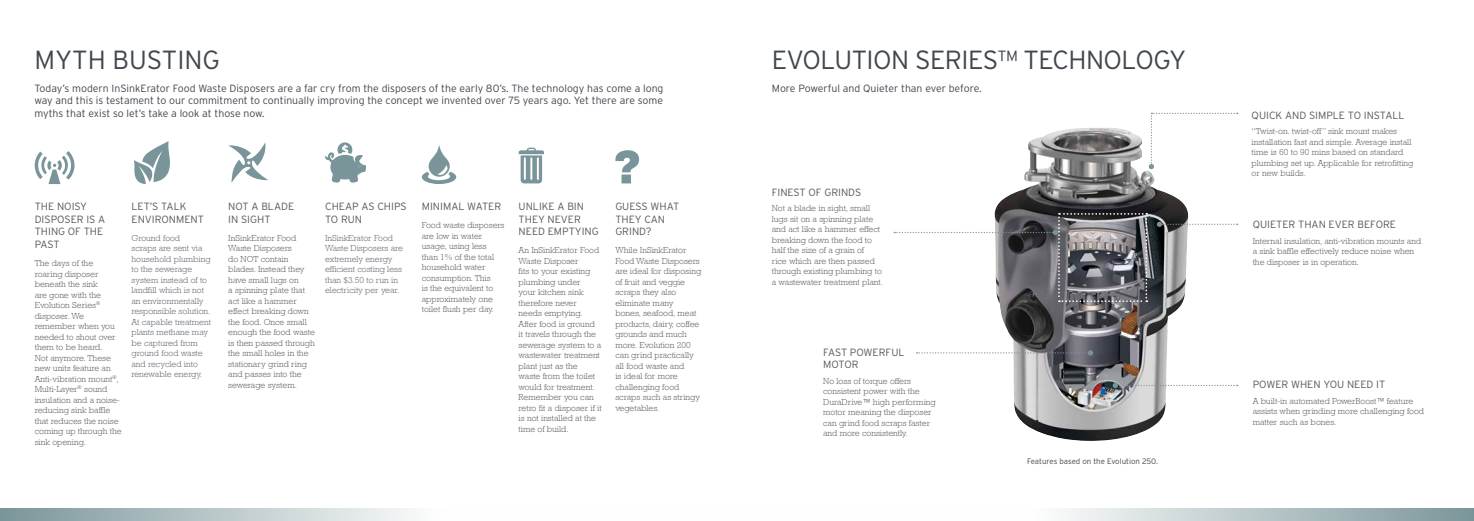
<style>
.page{position:relative;width:1474px;height:521px;background:#fff}
.page>*{position:absolute;margin:0;border:0;box-sizing:border-box;transform-origin:0 0}
.t1{font:300 26.25px "Interstate";letter-spacing:-.02em;color:#40474f}
.t2{font:300 26.25px "Interstate";color:#40474f}
.t3{font:300 10.5px/12.6px "Interstate";color:#40474f;text-align:justify}
.t4{font:300 10.5px/12.6px "Interstate";color:#58595b}
.t5{font:300 8.75px/10.5px "Rockwell";color:#58595b}
.t6{font:300 8.75px/10.5px "Rockwell";color:#5d636a}
.t7{font:300 7.88px "Interstate";color:#40474f}
</style>
<div class="page">
<img style="left:994px;top:128px;width:169px;height:313px">
<svg style="left:1148px;top:113px;width:89px;height:56px"></svg>
<svg style="left:1156px;top:222px;width:81px;height:5px"></svg>
<svg style="left:1112px;top:383px;width:125px;height:5px"></svg>
<svg style="left:894px;top:213px;width:253px;height:89px"></svg>
<svg style="left:916px;top:350px;width:177px;height:5px"></svg>
<svg style="left:134px;top:141px;width:36px;height:43px"></svg>
<svg style="left:228px;top:142px;width:40px;height:41px"></svg>
<svg style="left:35px;top:151px;width:39px;height:33px"></svg>
<svg style="left:325px;top:142px;width:41px;height:41px"></svg>
<svg style="left:422px;top:145px;width:34px;height:39px"></svg>
<svg style="left:518px;top:148px;width:26px;height:35px"></svg>
<svg style="left:615px;top:150px;width:24px;height:33px"></svg>
<svg style="left:0;top:508px;width:411px;height:13px"></svg>
<svg style="left:1064px;top:508px;width:409px;height:13px"></svg>
<h1 class="t2" style="left:34px;top:45px;width:187px">MYTH BUSTING</h1>
<p class="t3" style="left:34px;top:82px;width:630px">Today’s modern InSinkErator Food Waste Disposers are a far cry from the disposers of the early 80’s. The technology has come a long way and this is testament to our commitment to continually improving the concept we invented over 75 years ago. Yet there are some myths that exist so let’s take a look at those now.</p>
<p class="t4" style="left:35px;top:200px;width:72px">THE NOISY<br>DISPOSER IS A<br>THING OF THE<br>PAST</p>
<p class="t5" style="left:35px;top:258px;width:88px">The days of the roaring disposer beneath the sink<br>are gone with the<br>Evolution Series<sup>® </sup>disposer. We remember when you needed to shout over them to be heard.<br>Not anymore. These new units feature an<br>Anti-vibration mount<sup>®</sup>,<br>Multi-Layer<sup>®</sup> sound insulation and a noise&shy;reducing sink baffle that reduces the noise coming up through the sink opening.</p>
<p class="t4" style="left:131px;top:200px;width:74px">LET’S TALK<br>ENVIRONMENT</p>
<p class="t6" style="left:131px;top:232px;width:81px">Ground food<br>scraps are sent via household plumbing to the sewerage system instead of to landfill which is not an environmentally responsible solution.<br>At capable treatment plants methane may be captured from ground food waste and recycled into renewable energy.</p>
<p class="t4" style="left:228px;top:200px;width:67px">NOT A BLADE<br>IN SIGHT</p>
<p class="t5" style="left:228px;top:232px;width:88px">InSinkErator Food<br>Waste Disposers<br>do NOT contain blades. Instead they have small lugs on<br>a spinning plate that act like a hammer effect breaking down the food. Once small enough the food waste is then passed through the small holes in the stationary grind ring and passes into the sewerage system.</p>
<p class="t4" style="left:325px;top:200px;width:83px">CHEAP AS CHIPS<br>TO RUN</p>
<p class="t6" style="left:325px;top:232px;width:79px">InSinkErator Food<br>Waste Disposers are extremely energy efficient costing less than $3.50 to run in electricity per year.</p>
<p class="t4" style="left:422px;top:200px;width:81px">MINIMAL WATER</p>
<p class="t5" style="left:422px;top:220px;width:84px">Food waste disposers are low in water usage, using less than 1% of the total household water consumption. This<br>is the equivalent to approximately one toilet flush per day.</p>
<p class="t4" style="left:518px;top:200px;width:82px">UNLIKE A BIN<br>THEY NEVER<br>NEED EMPTYING</p>
<p class="t5" style="left:518px;top:245px;width:85px">An InSinkErator Food<br>Waste Disposer<br>fits to your existing plumbing under<br>your kitchen sink therefore never needs emptying.<br>After food is ground<br>it travels through the sewerage system to a wastewater treatment plant just as the<br>waste from the toilet would for treatment.<br>Remember you can retro fit a disposer if it is not installed at the time of build.</p>
<p class="t4" style="left:615px;top:200px;width:65px">GUESS WHAT<br>THEY CAN<br>GRIND?</p>
<p class="t5" style="left:615px;top:245px;width:87px">While InSinkErator<br>Food Waste Disposers are ideal for disposing of fruit and veggie scraps they also eliminate many bones, seafood, meat products, dairy, coffee grounds and much more. Evolution 200 can grind practically all food waste and<br>is ideal for more challenging food scraps such as stringy vegetables.</p>
<h1 class="t1" style="left:771px;top:45px;width:416px">EVOLUTION SERIES™ TECHNOLOGY</h1>
<p class="t3" style="left:771px;top:82px;width:211px">More Powerful and Quieter than ever before.</p>
<p class="t4" style="left:771px;top:185px;width:91px">FINEST OF GRINDS</p>
<p class="t5" style="left:771px;top:203px;width:113px">Not a blade in sight, small lugs sit on a spinning plate and act like a hammer effect breaking down the food to half the size of a grain of<br>rice which are then passed through existing plumbing to a wastewater treatment plant.</p>
<p class="t4" style="left:823px;top:345px;width:83px">FAST POWERFUL<br>MOTOR</p>
<p class="t5" style="left:823px;top:375px;width:114px">No loss of torque offers consistent power with the<br>DuraDrive™ high performing motor meaning the disposer can grind food scraps faster and more consistently.</p>
<p class="t7" style="left:1027px;top:457px;width:132px">Features based on the Evolution 250.</p>
<p class="t4" style="left:1251px;top:108px;width:154px">QUICK AND SIMPLE TO INSTALL</p>
<p class="t5" style="left:1251px;top:126px;width:163px">“Twist-on. twist-off” sink mount makes installation fast and simple. Average install time is 60 to 90 mins based on standard plumbing set up. Applicable for retrofitting or new builds.</p>
<p class="t4" style="left:1252px;top:218px;width:145px">QUIETER THAN EVER BEFORE</p>
<p class="t5" style="left:1252px;top:235px;width:170px">Internal insulation, anti-vibration mounts and a sink baffle effectively reduce noise when the disposer is in operation.</p>
<p class="t4" style="left:1252px;top:378px;width:134px">POWER WHEN YOU NEED IT</p>
<p class="t5" style="left:1252px;top:396px;width:173px">A built-in automated PowerBoost™ feature assists when grinding more challenging food matter such as bones.</p>
</div>
